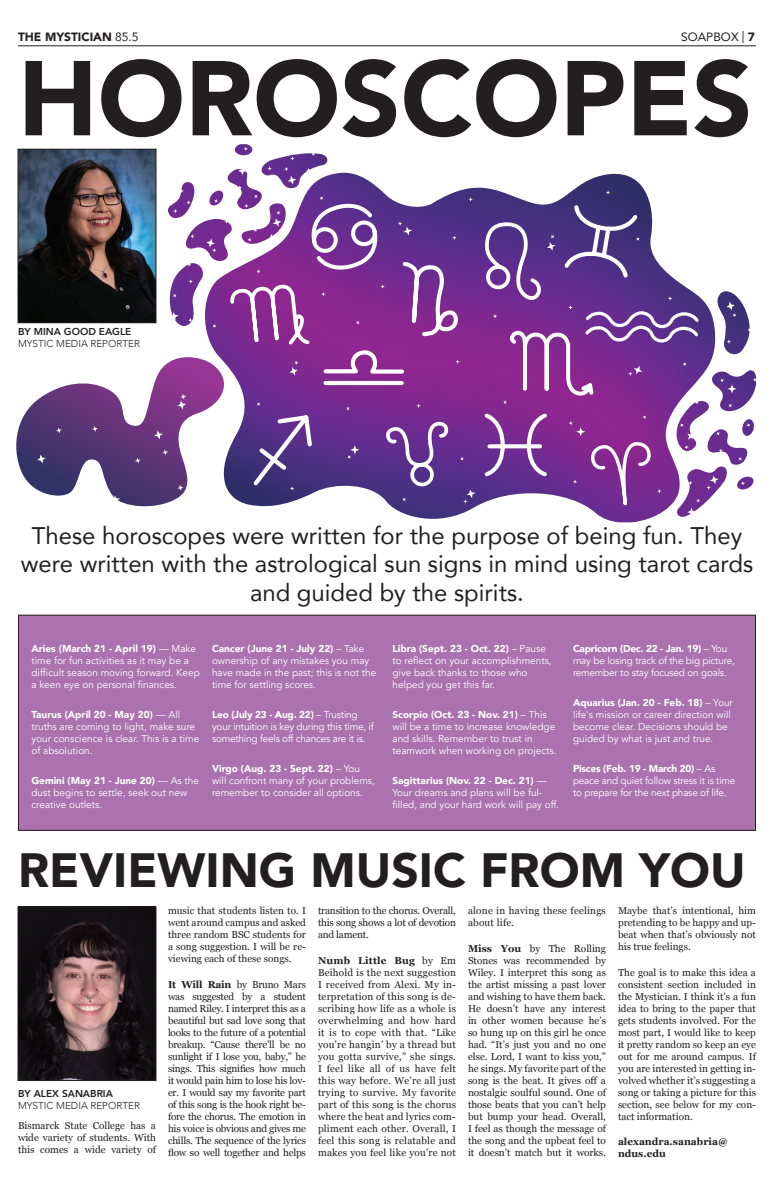
<style>
.page{position:relative;width:774px;height:1188px;background:#fff}
.page>*{position:absolute;margin:0;border:0;box-sizing:border-box;transform-origin:0 0}
.Headline{font:900 105px "Avenir";color:#231f20}
.Headline-2{font:900 48px "Avenir";color:#231f20}
.BODY_TEXT{font:24px/28.8px "Avenir";color:#231f20;text-align:center}
.t1{font:900 12px "Avenir";color:#231f20}
.t2{font:12px "Avenir";color:#231f20}
.BODY_TEXT-2{font:10px/12px "Georgia";color:#231f20;text-align:justify}
.BODY_TEXT-3{font:10px/12px "Avenir";color:#fff}
.BODY_TEXT-4{font:10px/12px "Avenir";letter-spacing:-.02em;color:#fff}
.TITLE_LINE{font:300 10px "Avenir";color:#231f20}
.BODY_TEXT-5{font:10px/12px "Georgia";letter-spacing:.02em;color:#231f20}
.BYLINE{font:800 10px "Avenir";color:#231f20}
.BODY_TEXT-6{font:700 10px/12px "Georgia";color:#231f20}
.s1{font-weight:400}
.s2{font-weight:900}
.s3{font-weight:700}
</style>
<div class="page">
<div style="left:18px;top:615px;width:738px;height:215px;background:#ab72af"></div>
<div style="left:18px;top:615px;width:738px;height:216px;border:1px solid #231f20"></div>
<hr style="left:18px;top:45px;width:738px;height:1px;background:#231f20">
<svg style="left:405px;top:173px;width:245px;height:350px"></svg>
<svg style="left:606px;top:190px;width:4px;height:5px"></svg>
<svg style="left:483px;top:203px;width:273px;height:316px"></svg>
<svg style="left:16px;top:144px;width:459px;height:370px"></svg>
<img style="left:20px;top:908px;width:134px;height:171px">
<div style="left:18px;top:906px;width:138px;height:175px;border:1px solid #231f20"></div>
<p class="t1" style="left:18px;top:26px;width:122px">THE MYSTICIAN <span class="s1">85.5</span></p>
<p class="t2" style="left:681px;top:27px;width:75px">SOAPBOX | <span class="s2">7</span></p>
<p class="Headline" style="left:18px;top:9px;width:736px">HOROSCOPES</p>
<p class="BYLINE" style="left:18px;top:324px;width:115px">BY MINA GOOD EAGLE</p>
<p class="TITLE_LINE" style="left:18px;top:338px;width:123px">MYSTIC MEDIA REPORTER</p>
<p class="BODY_TEXT" style="left:21px;top:520px;width:734px">These horoscopes were written for the purpose of being fun. They were written with the astrological sun signs in mind using tarot cards and guided by the spirits.</p>
<p class="BODY_TEXT-3" style="left:32px;top:643px;width:170px"><span class="s2">Aries (March 21 - April 19)</span> — Make time for fun activities as it may be a difficult season moving forward. Keep a keen eye on personal finances.</p>
<p class="BODY_TEXT-3" style="left:32px;top:709px;width:169px"><span class="s2">Taurus (April 20 - May 20)</span> — All truths are coming to light, make sure your conscience is clear. This is a time of absolution.</p>
<p class="BODY_TEXT-3" style="left:32px;top:775px;width:169px"><span class="s2">Gemini (May 21 - June 20)</span> — As the dust begins to settle, seek out new creative outlets.</p>
<p class="BODY_TEXT-3" style="left:212px;top:643px;width:166px"><span class="s2">Cancer (June 21 - July 22)</span> – Take ownership of any mistakes you may have made in the past; this is not the time for settling scores.</p>
<p class="BODY_TEXT-4" style="left:212px;top:709px;width:163px"><span class="s2">Leo (July 23 - Aug. 22)</span> – Trusting your intuition is key during this time, if something feels off chances are it is.</p>
<p class="BODY_TEXT-3" style="left:212px;top:763px;width:164px"><span class="s2">Virgo (Aug. 23 - Sept. 22)</span> – You will confront many of your problems, remember to consider all options.</p>
<p class="BODY_TEXT-3" style="left:393px;top:643px;width:161px"><span class="s2">Libra (Sept. 23 - Oct. 22)</span> – Pause to reflect on your accomplishments, give back thanks to those who helped you get this far.</p>
<p class="BODY_TEXT-3" style="left:393px;top:709px;width:164px"><span class="s2">Scorpio (Oct. 23 - Nov. 21)</span> – This will be a time to increase knowledge and skills. Remember to trust in teamwork when working on projects.</p>
<p class="BODY_TEXT-3" style="left:393px;top:775px;width:168px"><span class="s2">Sagittarius (Nov. 22 - Dec. 21)</span> —<br>Your dreams and plans will be ful&shy;filled, and your hard work will pay off.</p>
<p class="BODY_TEXT-4" style="left:573px;top:643px;width:163px"><span class="s2">Capricorn (Dec. 22 - Jan. 19)</span> – You may be losing track of the big picture, remember to stay focused on goals.</p>
<p class="BODY_TEXT-3" style="left:573px;top:697px;width:161px"><span class="s2">Aquarius (Jan. 20 - Feb. 18)</span> – Your life's mission or career direction will become clear. Decisions should be guided by what is just and true.</p>
<p class="BODY_TEXT-4" style="left:573px;top:763px;width:164px"><span class="s2">Pisces (Feb. 19 - March 20)</span> – As peace and quiet follow stress it is time to prepare for the next phase of life.</p>
<p class="Headline-2" style="left:18px;top:829px;width:729px">REVIEWING MUSIC FROM YOU</p>
<p class="BYLINE" style="left:18px;top:1086px;width:96px">BY ALEX SANABRIA</p>
<p class="TITLE_LINE" style="left:18px;top:1099px;width:123px">MYSTIC MEDIA REPORTER</p>
<p class="BODY_TEXT-2" style="left:18px;top:1119px;width:139px">Bismarck State College has a wide variety of students. With this comes a wide variety of</p>
<p class="BODY_TEXT-2" style="left:168px;top:904px;width:140px">music that students listen to. I went around campus and asked three random BSC students for a song suggestion. I will be re&shy;viewing each of these songs.</p>
<p class="BODY_TEXT-2" style="left:168px;top:978px;width:140px"><span class="s3">It Will Rain</span> by Bruno Mars was suggested by a student named Riley. I interpret this as a beautiful but sad love song that looks to the future of a potential breakup. “Cause there’ll be no sunlight if I lose you, baby,” he sings. This signifies how much it would pain him to lose his lov&shy;er. I would say my favorite part of this song is the hook right be&shy;fore the chorus. The emotion in his voice is obvious and gives me chills. The sequence of the lyrics flow so well together and helps</p>
<p class="BODY_TEXT-2" style="left:318px;top:904px;width:139px">transition to the chorus. Overall, this song shows a lot of devotion and lament.</p>
<p class="BODY_TEXT-2" style="left:318px;top:954px;width:140px"><span class="s3">Numb Little Bug</span> by Em Beihold is the next suggestion I received from Alexi. My in&shy;terpretation of this song is de&shy;scribing how life as a whole is overwhelming and how hard it is to cope with that. “Like you’re hangin’ by a thread but you gotta survive,” she sings.<br>I feel like all of us have felt this way before. We’re all just trying to survive. My favorite part of this song is the chorus where the beat and lyrics com&shy;pliment each other. Overall, I feel this song is relatable and makes you feel like you’re not</p>
<p class="BODY_TEXT-5" style="left:468px;top:904px;width:139px">alone in having these feelings about life.</p>
<p class="BODY_TEXT-2" style="left:468px;top:942px;width:140px"><span class="s3">Miss You</span> by The Rolling Stones was recommended by Wiley. I interpret this song as the artist missing a past lover and wishing to have them back.<br>He doesn’t have any interest in other women because he’s so hung up on this girl he once had. “It’s just you and no one else. Lord, I want to kiss you,” he sings. My favorite part of the song is the beat. It gives off a nostalgic soulful sound. One of those beats that you can’t help but bump your head. Overall, I feel as though the message of the song and the upbeat feel to it doesn’t match but it works.</p>
<p class="BODY_TEXT-2" style="left:618px;top:904px;width:140px">Maybe that’s intentional, him pretending to be happy and up&shy;beat when that’s obviously not his true feelings.</p>
<p class="BODY_TEXT-2" style="left:618px;top:966px;width:139px">The goal is to make this idea a consistent section included in the Mystician. I think it’s a fun idea to bring to the paper that gets students involved. For the most part, I would like to keep it pretty random so keep an eye out for me around campus. If you are interested in getting in&shy;volved whether it’s suggesting a song or taking a picture for this section, see below for my con&shy;tact information.</p>
<p class="BODY_TEXT-6" style="left:618px;top:1135px;width:111px">alexandra.sanabria@ ndus.edu</p>
</div>
